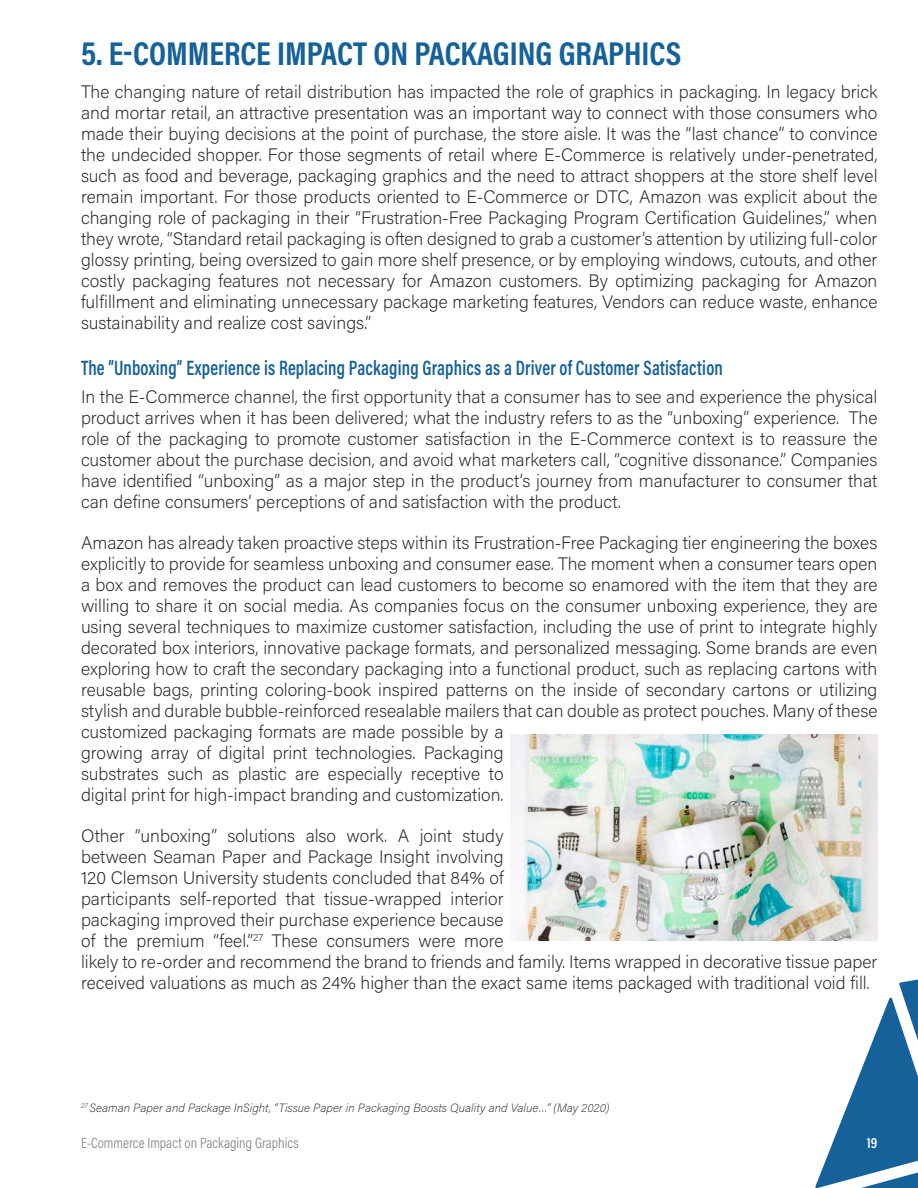
<style>
.page{position:relative;width:918px;height:1188px;background:#fff}
.page>*{position:absolute;margin:0;border:0;box-sizing:border-box;transform-origin:0 0}
.t1{font:700 33.3px "Acumin Pro Cond";color:#156199}
.t2{font:600 21px "Acumin Pro Cond";letter-spacing:.01em;color:#156199;scale:.87 1}
.t3{font:200 18px/21px "Acumin Pro";color:#231f20;text-align:justify}
.t4{font:300 15px "Acumin Pro Cond";color:#808285}
.t5{font:600 15px "Acumin Pro Cond";color:#fff}
.t6{font:italic 200 12px "Acumin Pro";color:#333233}
</style>
<div class="page">
<svg style="left:815px;top:979px;width:103px;height:209px"></svg>
<img style="left:510px;top:734px;width:368px;height:207px">
<p class="t1" style="left:81px;top:32px;width:602px">5. E-COMMERCE IMPACT ON PACKAGING GRAPHICS</p>
<p class="t3" style="left:81px;top:81px;width:798px">The changing nature of retail distribution has impacted the role of graphics in packaging. In legacy brick and mortar retail, an attractive presentation was an important way to connect with those consumers who made their buying decisions at the point of purchase, the store aisle. It was the “last chance” to convince the undecided shopper. For those segments of retail where E-Commerce is relatively under-penetrated, such as food and beverage, packaging graphics and the need to attract shoppers at the store shelf level remain important. For those products oriented to E-Commerce or DTC, Amazon was explicit about the changing role of packaging in their “Frustration-Free Packaging Program Certification Guidelines,” when they wrote, “Standard retail packaging is often designed to grab a customer’s attention by utilizing full-color glossy printing, being oversized to gain more shelf presence, or by employing windows, cutouts, and other costly packaging features not necessary for Amazon customers. By optimizing packaging for Amazon fulfillment and eliminating unnecessary package marketing features, Vendors can reduce waste, enhance sustainability and realize cost savings.”</p>
<p class="t2" style="left:81px;top:354px;width:739px">The ”Unboxing” Experience is Replacing Packaging Graphics as a Driver of Customer Satisfaction</p>
<p class="t3" style="left:81px;top:385px;width:798px">In the E-Commerce channel, the first opportunity that a consumer has to see and experience the physical product arrives when it has been delivered; what the industry refers to as the “unboxing” experience. The role of the packaging to promote customer satisfaction in the E-Commerce context is to reassure the customer about the purchase decision, and avoid what marketers call, “cognitive dissonance.” Companies have identified “unboxing” as a major step in the product’s journey from manufacturer to consumer that can define consumers’ perceptions of and satisfaction with the product.</p>
<p class="t3" style="left:81px;top:532px;width:798px;text-align:left">Amazon has already taken proactive steps within its Frustration-Free Packaging tier engineering the boxes explicitly to provide for seamless unboxing and consumer ease. The moment when a consumer tears open a box and removes the product can lead customers to become so enamored with the item that they are willing to share it on social media. As companies focus on the consumer unboxing experience, they are using several techniques to maximize customer satisfaction, including the use of print to integrate highly decorated box interiors, innovative package formats, and personalized messaging. Some brands are even exploring how to craft the secondary packaging into a functional product, such as replacing cartons with reusable bags, printing coloring-book inspired patterns on the inside of secondary cartons or utilizing stylish and durable bubble-reinforced resealable mailers that can double as protect pouches. Many of these customized packaging formats are made possible by a<br>growing array of digital print technologies. Packaging<br>substrates such as plastic are especially receptive to<br>digital print for high-impact branding and customization.</p>
<p class="t3" style="left:81px;top:825px;width:798px;text-align:left">Other “unboxing” solutions also work. A joint study<br>between Seaman Paper and Package Insight involving<br>120 Clemson University students concluded that 84% of<br>participants self-reported that tissue-wrapped interior<br>packaging improved their purchase experience because<br>of the premium “feel.”<sup>27</sup> These consumers were more<br>likely to re-order and recommend the brand to friends and family. Items wrapped in decorative tissue paper received valuations as much as 24% higher than the exact same items packaged with traditional void fill.</p>
<p class="t6" style="left:81px;top:1099px;width:530px"><sup>27</sup> Seaman Paper and Package InSight, “Tissue Paper in Packaging Boosts Quality and Value…” (May 2020)</p>
<p class="t4" style="left:81px;top:1133px;width:219px">E-Commerce Impact on Packaging Graphics</p>
<p class="t5" style="left:867px;top:1132px;width:12px">19</p>
</div>
